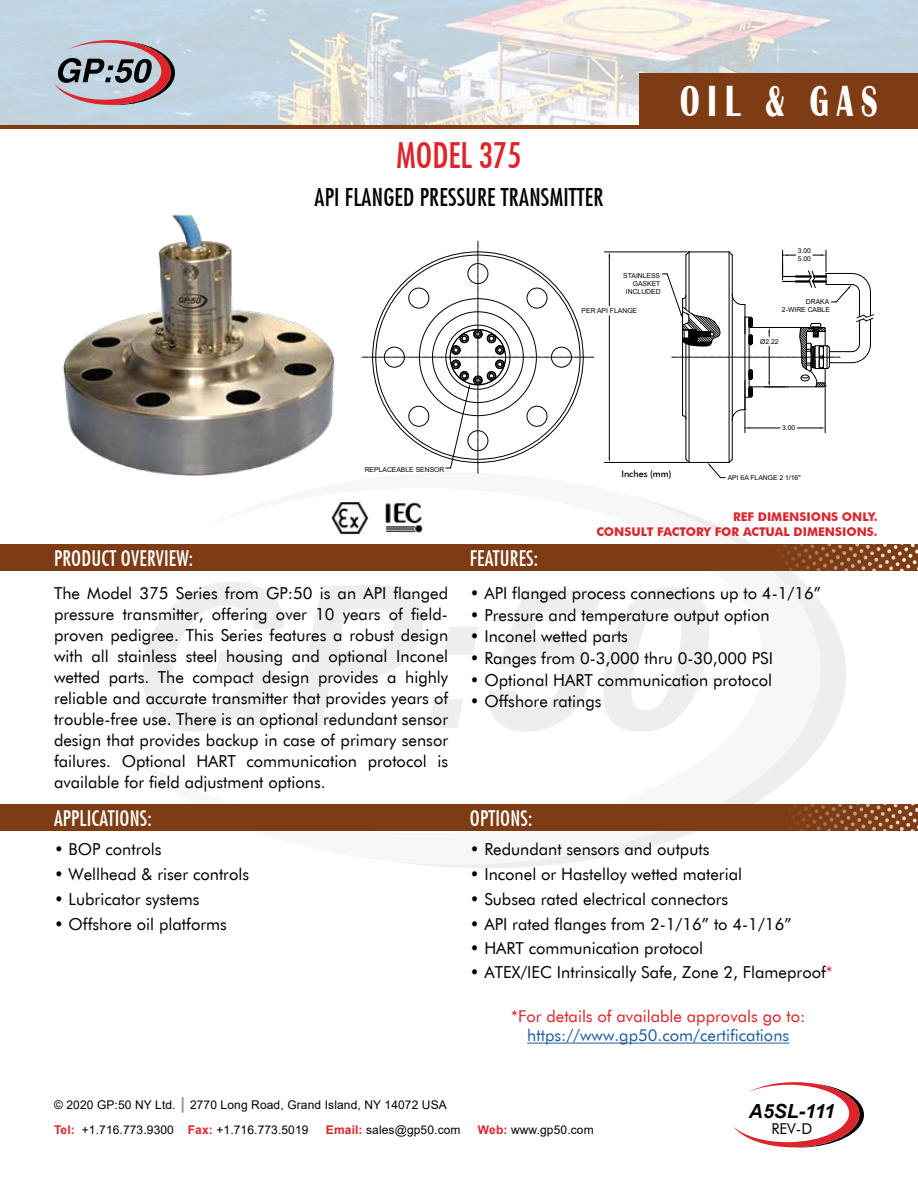
<style>
.page{position:relative;width:918px;height:1188px;background:#fff}
.page>*{position:absolute;margin:0;border:0;box-sizing:border-box;transform-origin:0 0}
.t1{font:700 45px "Britannic";letter-spacing:.27em;color:#fff;scale:.67 1}
.t2{font:500 condensed 34.5px "Futura";color:#de232b}
.t3{font:500 condensed 24px "Futura";letter-spacing:.01em;color:#000}
.t4{font:500 condensed 21px "Futura";letter-spacing:.01em;color:#fff}
.t5{font:italic 700 19.5px "Arial";color:#000}
.t6{font:16.5px/21px "Futura BT";color:#000;text-align:justify}
.t7{font:16.35px "Futura BT";color:#de232b}
.t8{font:16.35px "Futura BT";color:#215e9e}
.t9{font:15px "Futura BT";color:#000}
.t10{font:12px/25.5px "Arial";letter-spacing:.01em;color:#000}
.t11{font:700 12px/14.4px "Futura BT";color:#de232b;text-align:right}
.t12{font:500 9px "Futura BT";color:#000}
.t13{font:6.75px/8.1px "Arial";color:#000;text-align:right}
.s1{color:#de232b}
.s2{font-weight:700;font-style:italic;font-size:16.5px;color:#939598}
.s3{font-weight:700;color:#de232b}
</style>
<div class="page">
<img style="left:0;top:0;width:918px;height:126px">
<svg style="left:401px;top:496px;width:445px;height:372px"></svg>
<svg style="left:143px;top:582px;width:141px;height:150px"></svg>
<svg style="left:486px;top:584px;width:226px;height:152px"></svg>
<svg style="left:292px;top:573px;width:186px;height:155px"></svg>
<svg style="left:54px;top:40px;width:121px;height:65px;background:#a598a2"></svg>
<svg style="left:733px;top:1082px;width:131px;height:66px"></svg>
<img style="left:62px;top:214px;width:273px;height:262px">
<div style="left:639px;top:73px;width:279px;height:53px;background:#7e3c14"></div>
<hr style="left:0;top:126px;width:918px;height:3px;background:#7e3c14">
<div style="left:0;top:804px;width:918px;height:27px;background:#7e3c14"></div>
<div style="left:0;top:544px;width:918px;height:27px;background:#7e3c14"></div>
<svg style="left:746px;top:762px;width:172px;height:106px"></svg>
<hr style="left:686px;top:343px;width:1px;height:116px;background:#000">
<hr style="left:729px;top:252px;width:1px;height:210px;background:#000">
<hr style="left:689px;top:345px;width:1px;height:117px;background:#000">
<hr style="left:689px;top:462px;width:40px;height:1px;background:#000">
<hr style="left:732px;top:420px;width:1px;height:39px;background:#000">
<svg style="left:362px;top:241px;width:232px;height:232px"></svg>
<svg style="left:707px;top:458px;width:26px;height:20px"></svg>
<hr style="left:605px;top:252px;width:82px;height:1px;background:#000">
<hr style="left:605px;top:462px;width:82px;height:1px;background:#000">
<hr style="left:609px;top:257px;width:1px;height:49px;background:#000">
<hr style="left:609px;top:316px;width:1px;height:142px;background:#000">
<svg style="left:685px;top:458px;width:5px;height:5px"></svg>
<svg style="left:662px;top:250px;width:212px;height:183px"></svg>
<svg style="left:746px;top:503px;width:172px;height:127px"></svg>
<img style="left:331px;top:502px;width:38px;height:33px">
<img style="left:385px;top:500px;width:39px;height:33px">
<hr style="left:527px;top:1043px;width:262px;height:1px;background:#215e9e">
<h2 class="t2" style="left:397px;top:134px;width:126px">MODEL 375</h2>
<h3 class="t3" style="left:315px;top:183px;width:290px">API FLANGED PRESSURE TRANSMITTER</h3>
<p class="t13" style="left:623px;top:271px;width:39px">STAINLESS<br>GASKET<br>INCLUDED</p>
<p class="t13" style="left:582px;top:307px;width:57px">PER API FLANGE</p>
<h1 class="t1" style="left:680px;top:76px;width:296px">OIL &amp; GAS</h1>
<p class="t13" style="left:798px;top:247px;width:15px;text-align:left">3.00<br>5.00</p>
<p class="t13" style="left:782px;top:298px;width:49px">DRAKA<br>2-WIRE CABLE</p>
<p class="t13" style="left:760px;top:337px;width:20px">Ø2.22</p>
<p class="t13" style="left:365px;top:465px;width:81px">REPLACEABLE SENSOR</p>
<p class="t12" style="left:621px;top:469px;width:51px">Inches (mm)</p>
<p class="t13" style="left:782px;top:424px;width:15px">3.00</p>
<p class="t13" style="left:728px;top:474px;width:75px">API 6A FLANGE 2 1/16"</p>
<p class="t4" style="left:54px;top:546px;width:141px">PRODUCT OVERVIEW:</p>
<p class="t6" style="left:54px;top:582px;width:396px">The Model 375 Series from GP:50 is an API flanged pressure transmitter, offering over 10 years of field&shy;proven pedigree. This Series features a robust design with all stainless steel housing and optional Inconel wetted parts. The compact design provides a highly reliable and accurate transmitter that provides years of trouble-free use. There is an optional redundant sensor design that provides backup in case of primary sensor failures. Optional HART communication protocol is available for field adjustment options.</p>
<p class="t4" style="left:54px;top:806px;width:99px">APPLICATIONS:</p>
<p class="t6" style="left:54px;top:839px;width:109px">• BOP controls</p>
<p class="t6" style="left:54px;top:864px;width:197px">• Wellhead &amp; riser controls</p>
<p class="t6" style="left:54px;top:888px;width:147px">• Lubricator systems</p>
<p class="t6" style="left:54px;top:913px;width:174px">• Offshore oil platforms</p>
<p class="t4" style="left:470px;top:546px;width:70px">FEATURES:</p>
<p class="t11" style="left:596px;top:510px;width:283px">REF DIMENSIONS ONLY.<br>CONSULT FACTORY FOR ACTUAL DIMENSIONS.</p>
<p class="t6" style="left:470px;top:582px;width:353px">• API flanged process connections up to 4-1/16”</p>
<p class="t6" style="left:470px;top:604px;width:301px">• Pressure and temperature output option</p>
<p class="t6" style="left:470px;top:626px;width:160px">• Inconel wetted parts</p>
<p class="t6" style="left:470px;top:647px;width:305px">• Ranges from 0-3,000 thru 0-30,000 PSI</p>
<p class="t6" style="left:470px;top:669px;width:304px">• Optional HART communication protocol</p>
<p class="t6" style="left:470px;top:691px;width:133px">• Offshore ratings</p>
<p class="t4" style="left:470px;top:806px;width:64px">OPTIONS:</p>
<p class="t6" style="left:470px;top:839px;width:241px">• Redundant sensors and outputs</p>
<p class="t6" style="left:470px;top:864px;width:274px">• Inconel or Hastelloy wetted material</p>
<p class="t6" style="left:470px;top:888px;width:260px">• Subsea rated electrical connectors</p>
<p class="t6" style="left:470px;top:913px;width:323px">• API rated flanges from 2-1/16” to 4-1/16”</p>
<p class="t6" style="left:470px;top:938px;width:235px">• HART communication protocol</p>
<p class="t6" style="left:470px;top:961px;width:364px">• ATEX/IEC Intrinsically Safe, Zone 2, Flameproof<span class="s1">*</span></p>
<p class="t7" style="left:511px;top:1006px;width:296px">*For details of available approvals go to:</p>
<p class="t8" style="left:527px;top:1026px;width:263px">https://www.gp50.com/certifications</p>
<p class="t10" style="left:54px;top:1091px;width:394px">© 2020 GP:50 NY Ltd. <span class="s2">|</span> 2770 Long Road, Grand Island, NY 14072 USA<br><span class="s3">Tel:</span> +1.716.773.9300 <span class="s3">Fax:</span> +1.716.773.5019</p>
<p class="t10" style="left:326px;top:1117px;width:136px"><span class="s3">Email:</span> sales@gp50.com</p>
<p class="t10" style="left:478px;top:1117px;width:117px"><span class="s3">Web:</span> www.gp50.com</p>
<p class="t5" style="left:749px;top:1098px;width:87px">A5SL-111</p>
<p class="t9" style="left:771px;top:1120px;width:42px">REV-D</p>
</div>
